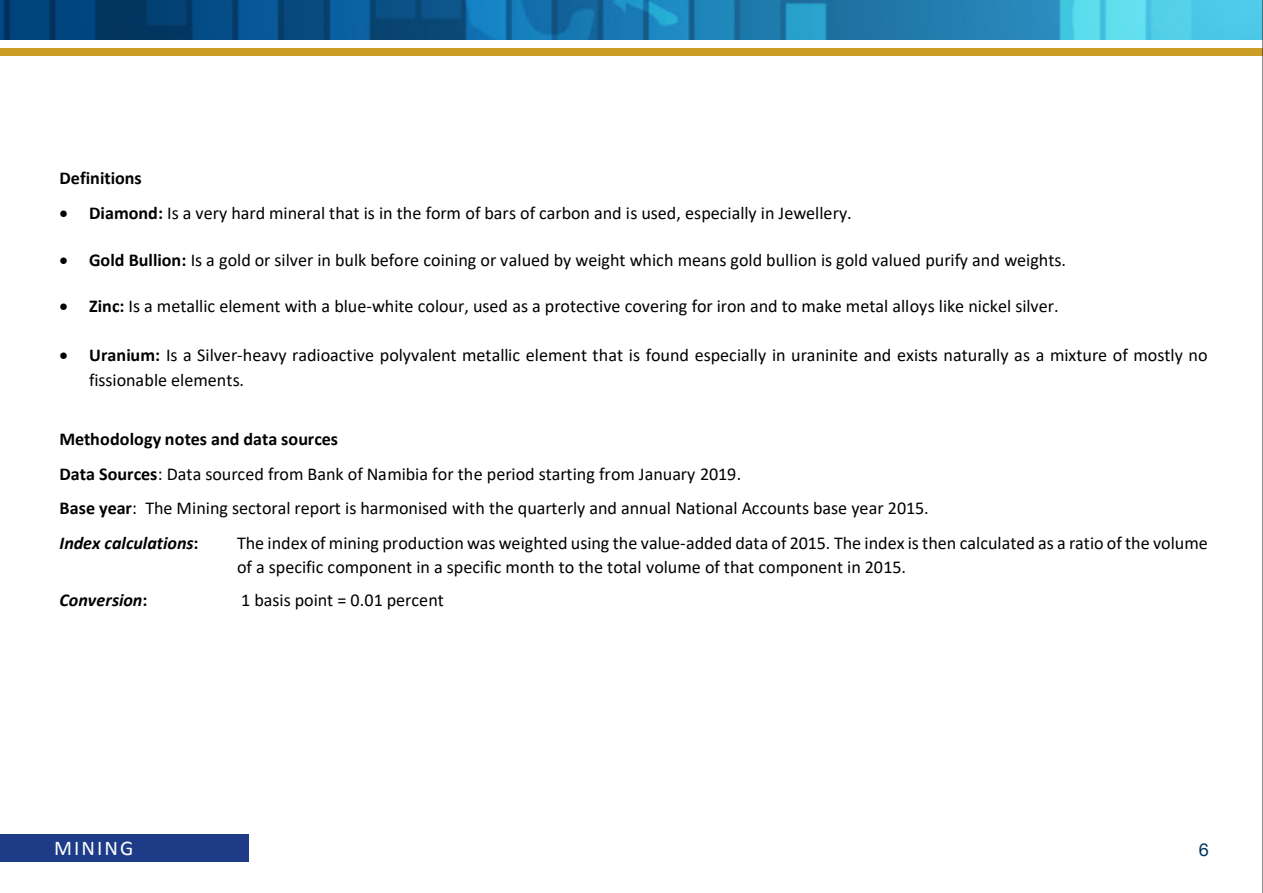
<style>
.page{position:relative;width:1263px;height:893px;background:#fff}
.page>*{position:absolute;margin:0;border:0;box-sizing:border-box;transform-origin:0 0}
.t1{font:21px "Calibri";letter-spacing:.1em;color:#fff}
.t2{font:18.15px/34.5px "Calibri";color:#000}
.t3{font:700 18.15px "Calibri";letter-spacing:.005em;color:#000}
.t4{font:italic 700 18.15px "Calibri";letter-spacing:.005em;color:#000}
.t5{font:18px "Helvetica Neue";color:#01345f}
.s1{font-weight:700}
.s2{font-weight:700;font-style:italic}
.s3{font-style:normal}
</style>
<div class="page">
<div style="left:0;top:834px;width:249px;height:27px;background:#1d3b87"></div>
<img style="left:0;top:0;width:1262px;height:39px">
<div style="left:0;top:49px;width:1263px;height:7px;background:#ca9e25"></div>
<hr style="left:1262px;top:0;width:1px;height:893px;background:#231f20">
<p class="t3" style="left:59px;top:165px;width:84px">Definitions</p>
<p class="t2" style="left:59px;top:195px;width:794px">• <span class="s1">Diamond:</span> Is a very hard mineral that is in the form of bars of carbon and is used, especially in Jewellery.</p>
<p class="t2" style="left:59px;top:243px;width:1008px">• <span class="s1">Gold Bullion:</span> Is a gold or silver in bulk before coining or valued by weight which means gold bullion is gold valued purify and weights.</p>
<p class="t2" style="left:59px;top:288px;width:1000px">• <span class="s1">Zinc:</span> Is a metallic element with a blue-white colour, used as a protective covering for iron and to make metal alloys like nickel silver.</p>
<p class="t2" style="left:89px;top:342px;width:1120px;line-height:24.8px;text-indent:-30px">• <span class="s1">Uranium:</span> Is a Silver-heavy radioactive polyvalent metallic element that is found especially in uraninite and exists naturally as a mixture of mostly no fissionable elements.</p>
<p class="t2" style="left:59px;top:421px;width:871px"><span class="s1">Methodology notes and data sources<br>Data Sources</span>: Data sourced from Bank of Namibia for the period starting from January 2019.<br><span class="s1">Base year</span>: The Mining sectoral report is harmonised with the quarterly and annual National Accounts base year 2015.<br><span class="s2">Index calculations</span><span class="s1">:</span></p>
<p class="t2" style="left:237px;top:530px;width:972px;line-height:24.8px">The index of mining production was weighted using the value-added data of 2015. The index is then calculated as a ratio of the volume of a specific component in a specific month to the total volume of that component in 2015.</p>
<p class="t4" style="left:59px;top:587px;width:90px">Conversion<span class="s3">:</span></p>
<p class="t2" style="left:241px;top:582px;width:204px">1 basis point = 0.01 percent</p>
<p class="t1" style="left:54px;top:833px;width:81px">MINING</p>
<p class="t5" style="left:1199px;top:837px;width:12px">6</p>
</div>
